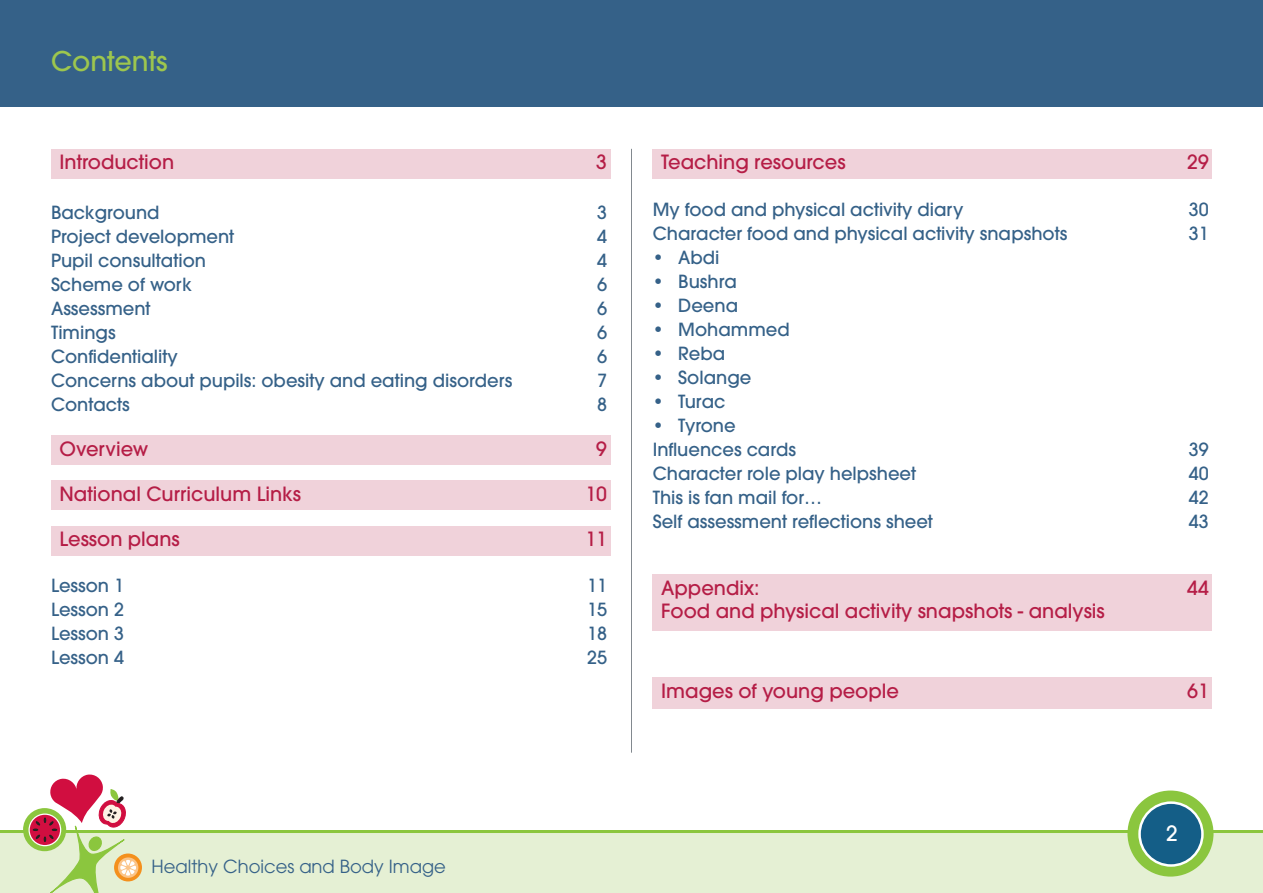
<style>
.page{position:relative;width:1263px;height:893px;background:#fff}
.page>*{position:absolute;margin:0;border:0;box-sizing:border-box;transform-origin:0 0}
.t1{font:500 27px "Avant Garde";color:#9dc64e}
.t2{font:500 21px "Avant Garde";color:#fff}
.t3{font:500 19.5px "Avant Garde";color:#b51d46}
.t4{font:500 18px/24px "Avant Garde";color:#356188}
.t5{font:18px "Avant Garde";color:#356188}
</style>
<div class="page">
<div style="left:653px;top:677px;width:559px;height:31px;background:#f0d2da"></div>
<div style="left:51px;top:526px;width:559px;height:30px;background:#f0d2da"></div>
<div style="left:51px;top:480px;width:559px;height:30px;background:#f0d2da"></div>
<div style="left:653px;top:574px;width:559px;height:56px;background:#f0d2da"></div>
<div style="left:51px;top:435px;width:559px;height:29px;background:#f0d2da"></div>
<div style="left:0;top:833px;width:1263px;height:60px;background:#e5f0d4"></div>
<hr style="left:0;top:830px;width:1263px;height:3px;background:#8bc63e">
<svg style="left:114px;top:853px;width:28px;height:28px"></svg>
<div style="left:118px;top:857px;width:20px;height:21px;background:#fbc488;border-radius:50%"></div>
<div style="left:23px;top:808px;width:43px;height:43px;background:#8bc63e;border-radius:50%"></div>
<svg style="left:29px;top:814px;width:32px;height:32px"></svg>
<div style="left:28px;top:813px;width:33px;height:33px;border:1px solid #fff;border-radius:50%"></div>
<svg style="left:33px;top:774px;width:103px;height:119px"></svg>
<div style="left:1127px;top:790px;width:86px;height:87px;background:#8bc63e;border-radius:50%"></div>
<div style="left:1139px;top:803px;width:63px;height:62px;background:#145e87;border-radius:50%"></div>
<div style="left:1138px;top:801px;width:66px;height:66px;border:2px solid #fff;border-radius:50%"></div>
<div style="left:0;top:0;width:1263px;height:106px;background:#356188"></div>
<hr style="left:631px;top:149px;width:1px;height:604px;background:#82898f">
<div style="left:51px;top:149px;width:559px;height:30px;background:#f0d2da"></div>
<div style="left:653px;top:149px;width:559px;height:30px;background:#f0d2da"></div>
<h1 class="t1" style="left:51px;top:51px;width:118px">Contents</h1>
<p class="t3" style="left:60px;top:155px;width:116px">Introduction</p>
<p class="t3" style="left:596px;top:155px;width:12px">3</p>
<p class="t4" style="left:51px;top:202px;width:110px">Background</p>
<p class="t4" style="left:597px;top:202px;width:11px">3</p>
<p class="t4" style="left:51px;top:226px;width:185px">Project development</p>
<p class="t4" style="left:597px;top:226px;width:11px">4</p>
<p class="t4" style="left:51px;top:250px;width:157px">Pupil consultation</p>
<p class="t4" style="left:597px;top:250px;width:11px">4</p>
<p class="t4" style="left:51px;top:274px;width:142px">Scheme of work</p>
<p class="t4" style="left:597px;top:274px;width:11px">6</p>
<p class="t4" style="left:51px;top:298px;width:101px">Assessment</p>
<p class="t4" style="left:597px;top:298px;width:11px">6</p>
<p class="t4" style="left:51px;top:322px;width:66px">Timings</p>
<p class="t4" style="left:597px;top:322px;width:11px">6</p>
<p class="t4" style="left:51px;top:346px;width:128px">Confidentiality</p>
<p class="t4" style="left:597px;top:346px;width:11px">6</p>
<p class="t4" style="left:51px;top:370px;width:463px">Concerns about pupils: obesity and eating disorders</p>
<p class="t4" style="left:597px;top:370px;width:11px">7</p>
<p class="t4" style="left:51px;top:394px;width:80px">Contacts</p>
<p class="t4" style="left:597px;top:394px;width:11px">8</p>
<p class="t3" style="left:60px;top:441px;width:90px">Overview</p>
<p class="t3" style="left:596px;top:441px;width:12px">9</p>
<p class="t3" style="left:60px;top:486px;width:243px">National Curriculum Links</p>
<p class="t3" style="left:585px;top:486px;width:23px">10</p>
<p class="t3" style="left:60px;top:531px;width:122px">Lesson plans</p>
<p class="t3" style="left:585px;top:531px;width:23px">11</p>
<p class="t4" style="left:51px;top:575px;width:75px">Lesson 1</p>
<p class="t4" style="left:587px;top:575px;width:21px">11</p>
<p class="t4" style="left:51px;top:599px;width:75px">Lesson 2</p>
<p class="t4" style="left:587px;top:599px;width:21px">15</p>
<p class="t4" style="left:51px;top:623px;width:75px">Lesson 3</p>
<p class="t4" style="left:587px;top:623px;width:21px">18</p>
<p class="t4" style="left:51px;top:647px;width:75px">Lesson 4</p>
<p class="t4" style="left:587px;top:647px;width:21px">25</p>
<p class="t3" style="left:661px;top:155px;width:186px">Teaching resources</p>
<p class="t3" style="left:1187px;top:155px;width:23px">29</p>
<p class="t4" style="left:653px;top:199px;width:312px">My food and physical activity diary</p>
<p class="t4" style="left:1189px;top:199px;width:21px">30</p>
<p class="t4" style="left:653px;top:223px;width:416px">Character food and physical activity snapshots</p>
<p class="t4" style="left:1189px;top:223px;width:21px">31</p>
<p class="t4" style="left:653px;top:247px;width:68px">• Abdi</p>
<p class="t4" style="left:653px;top:271px;width:86px">• Bushra</p>
<p class="t4" style="left:653px;top:295px;width:87px">• Deena</p>
<p class="t4" style="left:653px;top:319px;width:138px">• Mohammed</p>
<p class="t4" style="left:653px;top:343px;width:74px">• Reba</p>
<p class="t4" style="left:653px;top:367px;width:100px">• Solange</p>
<p class="t4" style="left:653px;top:391px;width:74px">• Turac</p>
<p class="t4" style="left:653px;top:415px;width:145px">• Tyrone<br>Influences cards</p>
<p class="t4" style="left:1189px;top:439px;width:21px">39</p>
<p class="t4" style="left:653px;top:463px;width:265px">Character role play helpsheet</p>
<p class="t4" style="left:1189px;top:463px;width:21px">40</p>
<p class="t4" style="left:653px;top:487px;width:171px">This is fan mail for…</p>
<p class="t4" style="left:1189px;top:487px;width:21px">42</p>
<p class="t4" style="left:653px;top:511px;width:282px">Self assessment reflections sheet</p>
<p class="t4" style="left:1189px;top:511px;width:21px">43</p>
<p class="t3" style="left:661px;top:581px;width:100px">Appendix:</p>
<p class="t3" style="left:1187px;top:581px;width:23px">44</p>
<p class="t3" style="left:661px;top:603px;width:445px">Food and physical activity snapshots - analysis</p>
<p class="t3" style="left:661px;top:684px;width:239px">Images of young people</p>
<p class="t3" style="left:1187px;top:684px;width:23px">61</p>
<p class="t5" style="left:152px;top:860px;width:296px">Healthy Choices and Body Image</p>
<p class="t2" style="left:1166px;top:826px;width:13px">2</p>
</div>
